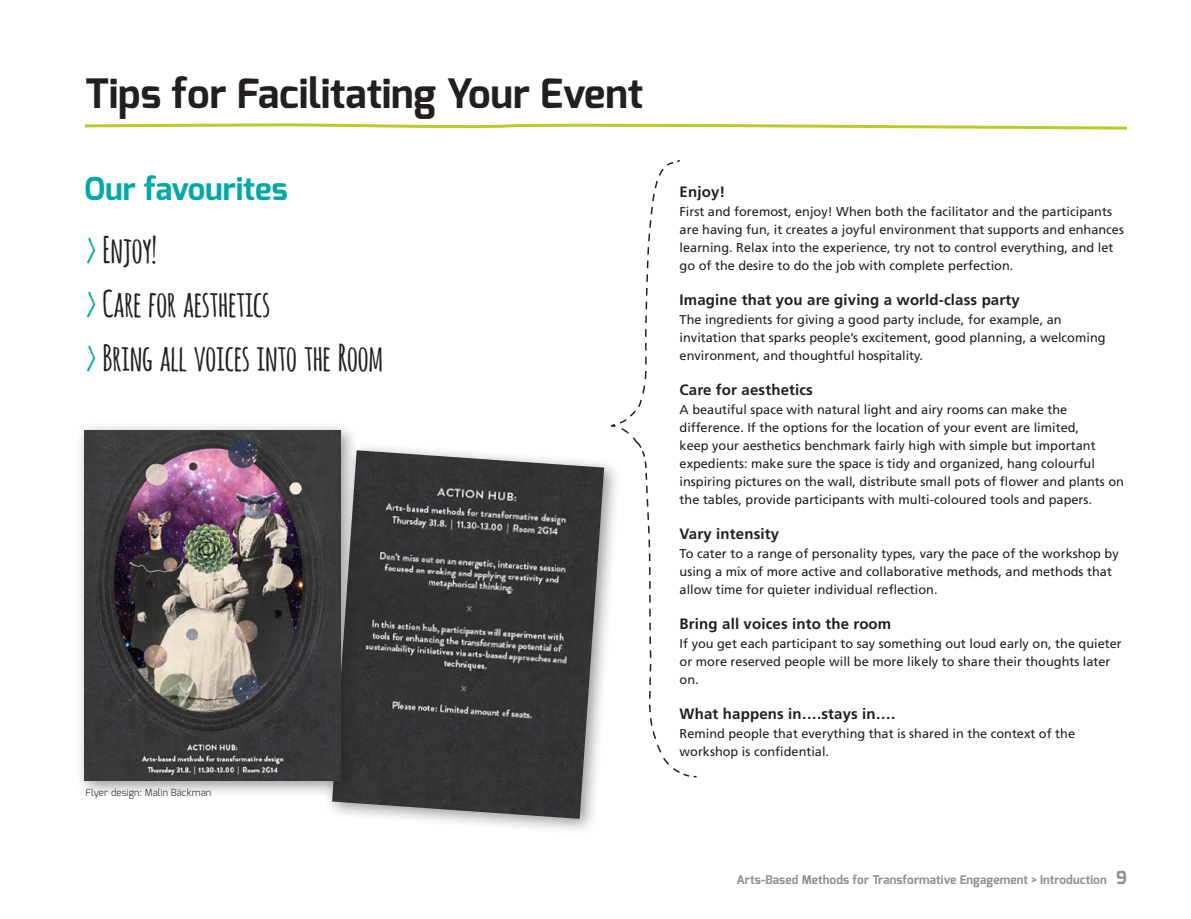
<style>
.page{position:relative;width:1191px;height:919px;background:#fff}
.page>*{position:absolute;margin:0;border:0;box-sizing:border-box;transform-origin:0 0}
.paragraaf_kop_bovena{font:700 40.5px "Exo";color:#231f20}
.Facilitation_tips_ko{font:700 36px "Amatic SC";letter-spacing:-.03em;color:#231f20}
.Onderkop_dun{font:700 31.5px "Exo";color:#00a9a8}
.tussenkop-introducti{font:700 15px "Frutiger";letter-spacing:.01em;color:#231f20}
.platte_tekst{font:12.75px/18px "Frutiger";color:#231f20}
.t1{font:700 12px "Exo";letter-spacing:.01em;color:#8f9199}
.fotobijschrift{font:300 9.75px "Exo";letter-spacing:.01em;color:#231f20}
.s1{color:#00a9a8}
.s2{font-size:18px}
</style>
<div class="page">
<svg style="left:84px;top:123px;width:1043px;height:7px"></svg>
<svg style="left:611px;top:160px;width:86px;height:618px"></svg>
<div style="left:323px;top:441px;width:298px;height:395px;background:#231f20;opacity:.46"></div>
<img style="left:332px;top:450px;width:272px;height:368px">
<div style="left:75px;top:421px;width:283px;height:377px;background:#231f20;opacity:.46"></div>
<img style="left:84px;top:430px;width:257px;height:350px">
<p class="paragraaf_kop_bovena" style="left:85px;top:67px;width:559px">Tips for Facilitating Your Event</p>
<p class="Onderkop_dun" style="left:84px;top:168px;width:205px">Our favourites</p>
<p class="Facilitation_tips_ko" style="left:86px;top:223px;width:73px"><span class="s1">&gt;</span> Enjoy!</p>
<p class="Facilitation_tips_ko" style="left:86px;top:277px;width:186px"><span class="s1">&gt;</span> Care for aesthetics</p>
<p class="Facilitation_tips_ko" style="left:86px;top:331px;width:299px"><span class="s1">&gt;</span> Bring all voices into the Room</p>
<p class="fotobijschrift" style="left:85px;top:786px;width:127px">Flyer design: Malin Bäckman</p>
<p class="tussenkop-introducti" style="left:679px;top:182px;width:47px">Enjoy!</p>
<p class="platte_tekst" style="left:679px;top:202px;width:446px">First and foremost, enjoy! When both the facilitator and the participants are having fun, it creates a joyful environment that supports and enhances learning. Relax into the experience, try not to control everything, and let go of the desire to do the job with complete perfection.</p>
<p class="tussenkop-introducti" style="left:679px;top:290px;width:342px">Imagine that you are giving a world-class party</p>
<p class="platte_tekst" style="left:679px;top:310px;width:427px">The ingredients for giving a good party include, for example, an invitation that sparks people’s excitement, good planning, a welcoming environment, and thoughtful hospitality.</p>
<p class="tussenkop-introducti" style="left:679px;top:380px;width:135px">Care for aesthetics</p>
<p class="platte_tekst" style="left:679px;top:400px;width:446px">A beautiful space with natural light and airy rooms can make the difference. If the options for the location of your event are limited,<br>keep your aesthetics benchmark fairly high with simple but important expedients: make sure the space is tidy and organized, hang colourful inspiring pictures on the wall, distribute small pots of flower and plants on the tables, provide participants with multi-coloured tools and papers.</p>
<p class="tussenkop-introducti" style="left:679px;top:524px;width:101px">Vary intensity</p>
<p class="platte_tekst" style="left:679px;top:544px;width:441px">To cater to a range of personality types, vary the pace of the workshop by using a mix of more active and collaborative methods, and methods that allow time for quieter individual reflection.</p>
<p class="tussenkop-introducti" style="left:679px;top:614px;width:213px">Bring all voices into the room</p>
<p class="platte_tekst" style="left:679px;top:634px;width:444px">If you get each participant to say something out loud early on, the quieter or more reserved people will be more likely to share their thoughts later on.</p>
<p class="tussenkop-introducti" style="left:679px;top:704px;width:217px">What happens in….stays in….</p>
<p class="platte_tekst" style="left:679px;top:724px;width:397px">Remind people that everything that is shared in the context of the workshop is confidential.</p>
<p class="t1" style="left:736px;top:871px;width:392px">Arts-Based Methods for Transformative Engagement &gt; Introduction <span class="s2">9</span></p>
</div>
